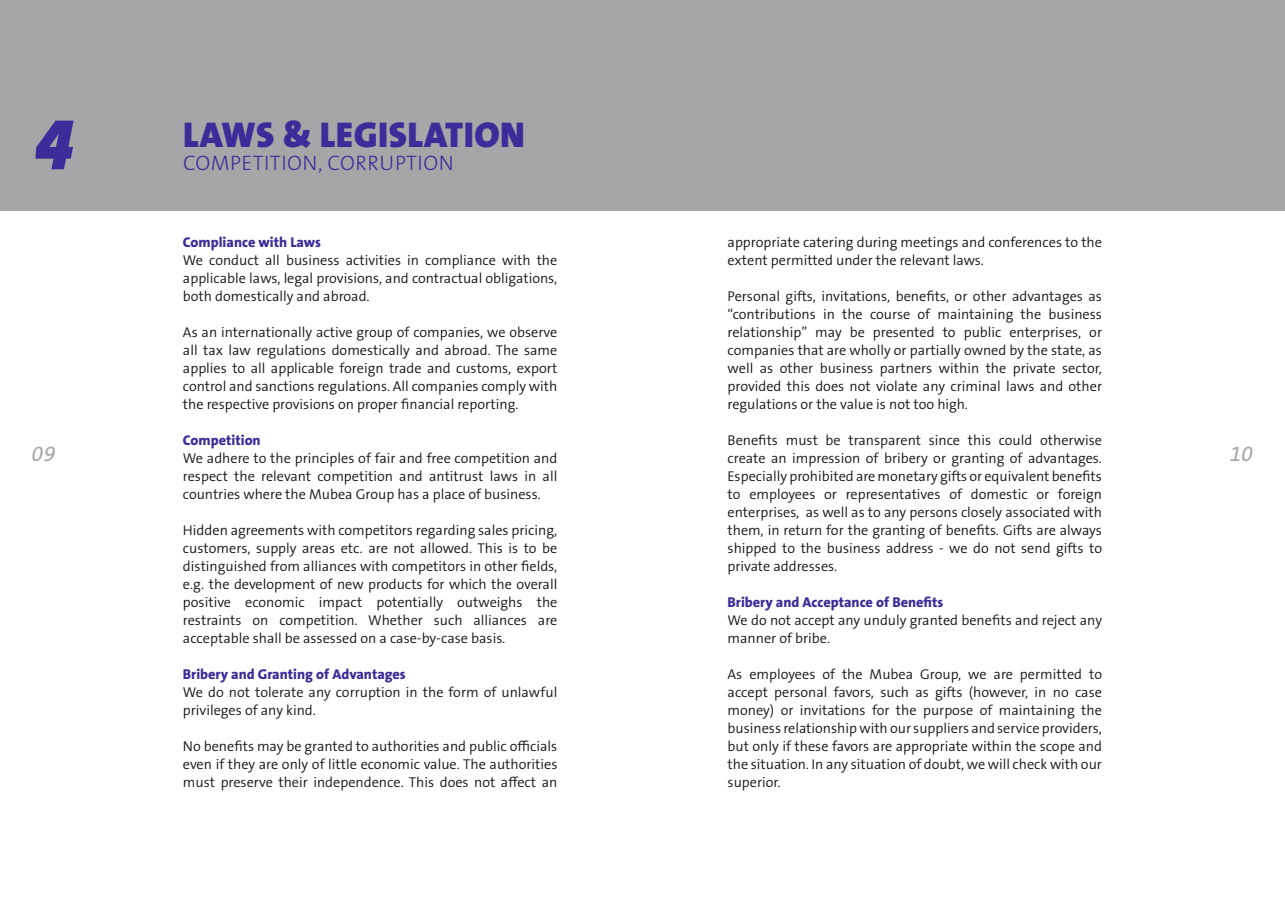
<style>
.page{position:relative;width:1285px;height:919px;background:#fff}
.page>*{position:absolute;margin:0;border:0;box-sizing:border-box;transform-origin:0 0}
.t1{font:italic 900 72px "The Sans B W9";color:#3a2d9a}
.t2{font:900 36px "The Sans B W9";letter-spacing:.015em;color:#3a2d9a}
.t3{font:300 21px "The Sans B W3";letter-spacing:.025em;color:#3a2d9a}
.t4{font:italic 21px "The Sans B W5 Plain";color:#a5a6a7}
.Fließtext{font:300 14.25px/18px "The Sans B W4";color:#151616;text-align:justify}
.Fließtext-2{font:800 14.25px "The Sans B W8";color:#3a2d9a}
</style>
<div class="page">
<div style="left:0;top:0;width:1284px;height:211px;background:#a5a6a7"></div>
<p class="t1" style="left:34px;top:97px;width:41px">4</p>
<p class="t2" style="left:183px;top:112px;width:343px">LAWS &amp; LEGISLATION</p>
<p class="t3" style="left:183px;top:149px;width:272px">COMPETITION, CORRUPTION</p>
<p class="Fließtext" style="left:727px;top:233px;width:376px">appropriate catering during meetings and conferences to the extent permitted under the relevant laws.</p>
<p class="Fließtext" style="left:727px;top:287px;width:376px">Personal gifts, invitations, benefits, or other advantages as “contributions in the course of maintaining the business relationship” may be presented to public enterprises, or companies that are wholly or partially owned by the state, as well as other business partners within the private sector, provided this does not violate any criminal laws and other regulations or the value is not too high.</p>
<p class="Fließtext" style="left:727px;top:431px;width:376px">Benefits must be transparent since this could otherwise create an impression of bribery or granting of advantages.<br>Especially prohibited are monetary gifts or equivalent benefits to employees or representatives of domestic or foreign enterprises, as well as to any persons closely associated with them, in return for the granting of benefits. Gifts are always shipped to the business address - we do not send gifts to private addresses.</p>
<p class="Fließtext-2" style="left:727px;top:593px;width:217px">Bribery and Acceptance of Benefits</p>
<p class="Fließtext" style="left:727px;top:611px;width:376px">We do not accept any unduly granted benefits and reject any manner of bribe.</p>
<p class="Fließtext" style="left:727px;top:665px;width:376px">As employees of the Mubea Group, we are permitted to accept personal favors, such as gifts (however, in no case money) or invitations for the purpose of maintaining the business relationship with our suppliers and service providers, but only if these favors are appropriate within the scope and the situation. In any situation of doubt, we will check with our superior.</p>
<p class="Fließtext-2" style="left:183px;top:233px;width:139px">Compliance with Laws</p>
<p class="Fließtext" style="left:183px;top:251px;width:376px">We conduct all business activities in compliance with the applicable laws, legal provisions, and contractual obligations, both domestically and abroad.</p>
<p class="Fließtext" style="left:183px;top:323px;width:376px">As an internationally active group of companies, we observe all tax law regulations domestically and abroad. The same applies to all applicable foreign trade and customs, export control and sanctions regulations. All companies comply with the respective provisions on proper financial reporting.</p>
<p class="Fließtext-2" style="left:183px;top:431px;width:79px">Competition</p>
<p class="Fließtext" style="left:183px;top:449px;width:376px">We adhere to the principles of fair and free competition and respect the relevant competition and antitrust laws in all countries where the Mubea Group has a place of business.</p>
<p class="Fließtext" style="left:183px;top:521px;width:376px">Hidden agreements with competitors regarding sales pricing, customers, supply areas etc. are not allowed. This is to be distinguished from alliances with competitors in other fields, e.g. the development of new products for which the overall positive economic impact potentially outweighs the restraints on competition. Whether such alliances are acceptable shall be assessed on a case-by-case basis.</p>
<p class="Fließtext-2" style="left:183px;top:665px;width:224px">Bribery and Granting of Advantages</p>
<p class="Fließtext" style="left:183px;top:683px;width:376px">We do not tolerate any corruption in the form of unlawful privileges of any kind.</p>
<p class="Fließtext" style="left:183px;top:737px;width:376px">No benefits may be granted to authorities and public officials even if they are only of little economic value. The authorities must preserve their independence. This does not affect an</p>
<p class="t4" style="left:32px;top:440px;width:25px">09</p>
<p class="t4" style="left:1229px;top:440px;width:25px">10</p>
</div>
